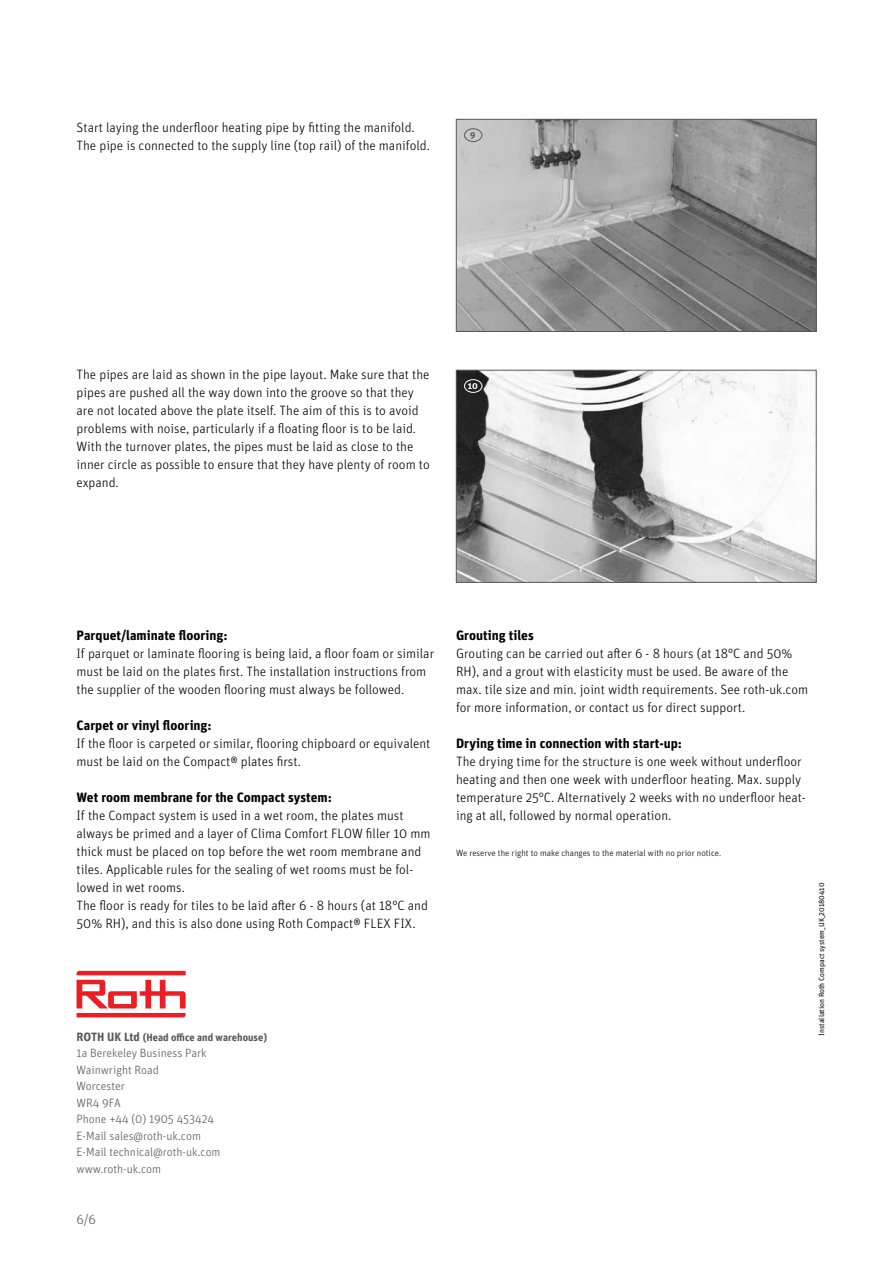
<style>
.page{position:relative;width:893px;height:1263px;background:#fff}
.page>*{position:absolute;margin:0;border:0;box-sizing:border-box;transform-origin:0 0}
.t1{font:300 13.5px/18px "Unit OT";color:#000}
.t2{font:700 13.5px "Unit OT";color:#000}
.t3{font:300 13.5px "Unit OT";color:#58595b}
.t4{font:300 12px/16.5px "Unit OT";color:#58595b}
.t5{font:700 10.5px "Unit OT";color:#58595b}
.t6{font:300 9px "Unit OT";color:#000}
.t7{font:700 9px "Unit OT";color:#fff}
.t8{font:700 9px "Unit OT";color:#58595b}
.t9{font:7.5px "Unit OT";color:#000}
.s1{font-size:12px}
</style>
<div class="page">
<svg style="left:77px;top:971px;width:109px;height:46px"></svg>
<img style="left:458px;top:121px;width:356px;height:209px">
<div style="left:456px;top:119px;width:360px;height:213px;border:1px solid #58595b"></div>
<div style="left:464px;top:128px;width:18px;height:14px;border:1px solid #58595b;border-radius:50%"></div>
<img style="left:458px;top:372px;width:356px;height:209px">
<div style="left:456px;top:370px;width:360px;height:213px;border:1px solid #58595b"></div>
<div style="left:464px;top:379px;width:18px;height:14px;border:1px solid #fff;border-radius:50%"></div>
<p class="t1" style="left:77px;top:118px;width:355px">Start laying the underfloor heating pipe by fitting the manifold.<br>The pipe is connected to the supply line (top rail) of the manifold.</p>
<p class="t8" style="left:470px;top:129px;width:7px">9</p>
<p class="t1" style="left:77px;top:366px;width:355px">The pipes are laid as shown in the pipe layout. Make sure that the pipes are pushed all the way down into the groove so that they are not located above the plate itself. The aim of this is to avoid problems with noise, particularly if a floating floor is to be laid.<br>With the turnover plates, the pipes must be laid as close to the inner circle as possible to ensure that they have plenty of room to expand.</p>
<p class="t7" style="left:468px;top:380px;width:11px">10</p>
<p class="t2" style="left:77px;top:627px;width:153px">Parquet/laminate flooring:</p>
<p class="t1" style="left:77px;top:644px;width:359px">If parquet or laminate flooring is being laid, a floor foam or similar must be laid on the plates first. The installation instructions from the supplier of the wooden flooring must always be followed.</p>
<p class="t2" style="left:77px;top:717px;width:137px">Carpet or vinyl flooring:</p>
<p class="t1" style="left:77px;top:734px;width:355px">If the floor is carpeted or similar, flooring chipboard or equivalent must be laid on the Compact® plates first.</p>
<p class="t2" style="left:77px;top:788px;width:257px">Wet room membrane for the Compact system:</p>
<p class="t1" style="left:77px;top:806px;width:356px">If the Compact system is used in a wet room, the plates must always be primed and a layer of Clima Comfort FLOW filler 10 mm thick must be placed on top before the wet room membrane and tiles. Applicable rules for the sealing of wet rooms must be fol&shy;lowed in wet rooms.<br>The floor is ready for tiles to be laid after 6 - 8 hours (at 18°C and 50% RH), and this is also done using Roth Compact® FLEX FIX.</p>
<p class="t5" style="left:77px;top:1030px;width:192px"><span class="s1">ROTH UK Ltd</span> (Head office and warehouse)</p>
<p class="t4" style="left:77px;top:1045px;width:146px">1a Berekeley Business Park<br>Wainwright Road<br>Worcester<br>WR4 9FA<br>Phone +44 (0) 1905 453424<br>E-Mail sales@roth-uk.com<br>E-Mail technical@roth-uk.com www.roth-uk.com</p>
<p class="t3" style="left:77px;top:1211px;width:21px">6/6</p>
<p class="t2" style="left:456px;top:626px;width:79px">Grouting tiles</p>
<p class="t1" style="left:456px;top:644px;width:354px">Grouting can be carried out after 6 - 8 hours (at 18°C and 50% RH), and a grout with elasticity must be used. Be aware of the max. tile size and min. joint width requirements. See roth-uk.com for more information, or contact us for direct support.</p>
<p class="t2" style="left:456px;top:734px;width:228px">Drying time in connection with start-up:</p>
<p class="t1" style="left:456px;top:752px;width:351px">The drying time for the structure is one week without underfloor heating and then one week with underfloor heating. Max. supply temperature 25°C. Alternatively 2 weeks with no underfloor heat&shy;ing at all, followed by normal operation.</p>
<p class="t6" style="left:456px;top:848px;width:267px">We reserve the right to make changes to the material with no prior notice.</p>
<p class="t9" style="left:817px;top:1036px;width:154px;rotate:-90deg">Installation Roth Compact system_UK_20180410</p>
</div>
